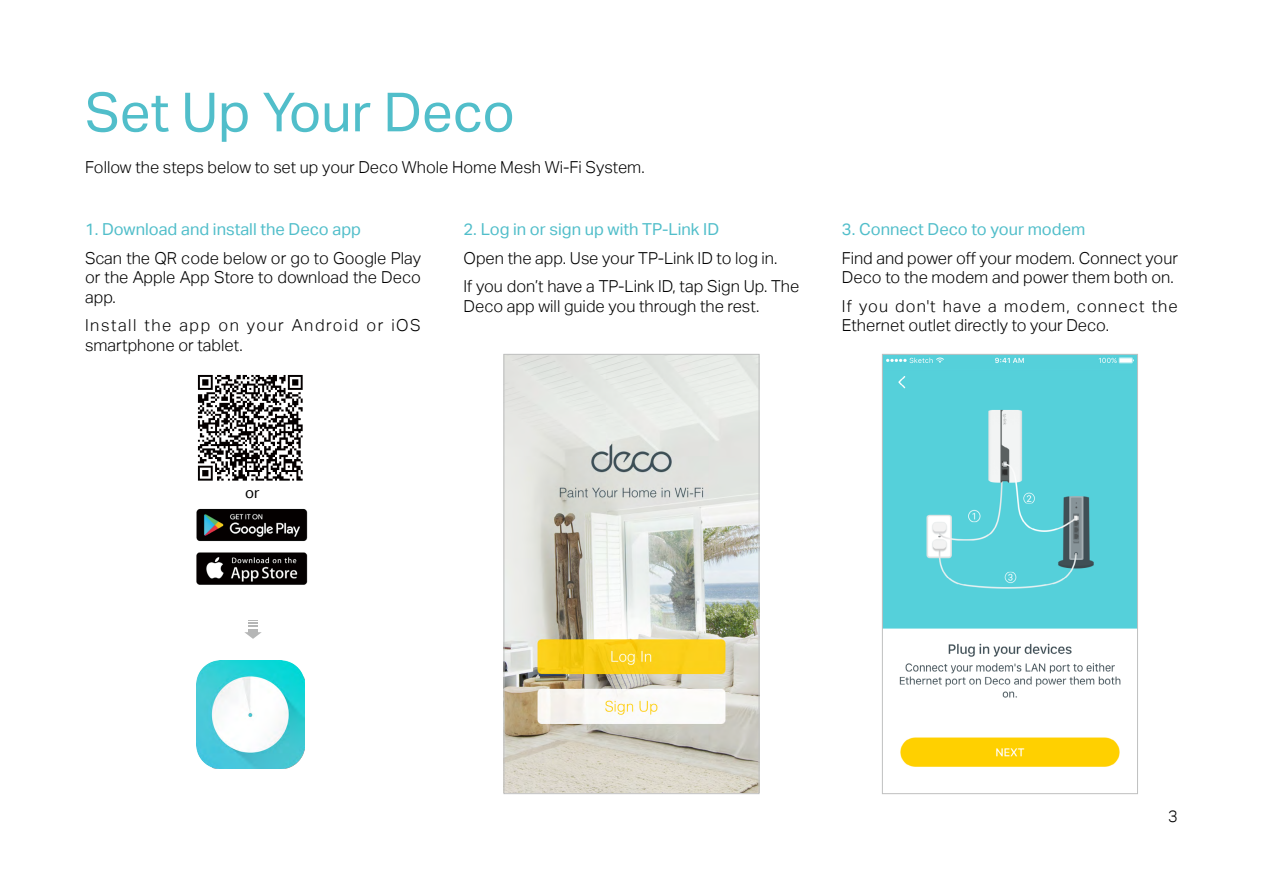
<style>
.page{position:relative;width:1263px;height:893px;background:#fff}
.page>*{position:absolute;margin:0;border:0;box-sizing:border-box;transform-origin:0 0}
.t1{font:54px "TP Link Aktiv Regular";color:#51beca}
.t2{font:16.5px/19.8px "TP Link Aktiv Light";color:#000}
.t3{font:16.5px "TP Link Aktiv Regular";color:#51beca}
.t4{font:16.5px/19.8px "TP Link Aktiv Light";letter-spacing:.095em;color:#000}
.t5{font:15px "TP Link Aktiv Regular";color:#000}
</style>
<div class="page">
<svg style="left:244px;top:620px;width:18px;height:19px"></svg>
<img style="left:196px;top:508px;width:112px;height:77px">
<img style="left:197px;top:375px;width:106px;height:106px">
<img style="left:197px;top:661px;width:107px;height:107px">
<img style="left:506px;top:356px;width:251px;height:436px">
<div style="left:504px;top:354px;width:255px;height:440px;border:1px solid #bfc0c0"></div>
<img style="left:884px;top:356px;width:252px;height:411px">
<div style="left:882px;top:354px;width:256px;height:440px;border:1px solid #bfc0c0"></div>
<h1 class="t1" style="left:85px;top:81px;width:431px">Set Up Your Deco</h1>
<p class="t2" style="left:85px;top:157px;width:561px">Follow the steps below to set up your Deco Whole Home Mesh Wi-Fi System.</p>
<p class="t3" style="left:85px;top:220px;width:277px">1. Download and install the Deco app</p>
<p class="t2" style="left:85px;top:248px;width:337px;text-align:justify">Scan the QR code below or go to Google Play or the Apple App Store to download the Deco app.</p>
<p class="t4" style="left:85px;top:316px;width:337px">Install the app on your Android or iOS smartphone or tablet.</p>
<p class="t3" style="left:463px;top:220px;width:257px">2. Log in or sign up with TP-Link ID</p>
<p class="t2" style="left:463px;top:244px;width:337px;line-height:28.3px">Open the app. Use your TP-Link ID to log in.<br>If you don’t have a TP-Link ID, tap Sign Up. The</p>
<p class="t2" style="left:463px;top:296px;width:297px">Deco app will guide you through the rest.</p>
<p class="t3" style="left:842px;top:220px;width:245px">3. Connect Deco to your modem</p>
<p class="t2" style="left:842px;top:248px;width:337px">Find and power off your modem. Connect your<br>Deco to the modem and power them both on.</p>
<p class="t2" style="left:842px;top:296px;width:337px">If you don't have a modem, connect the<br>Ethernet outlet directly to your Deco.</p>
<p class="t5" style="left:245px;top:484px;width:16px">or</p>
<p class="t2" style="left:1168px;top:806px;width:11px">3</p>
</div>
